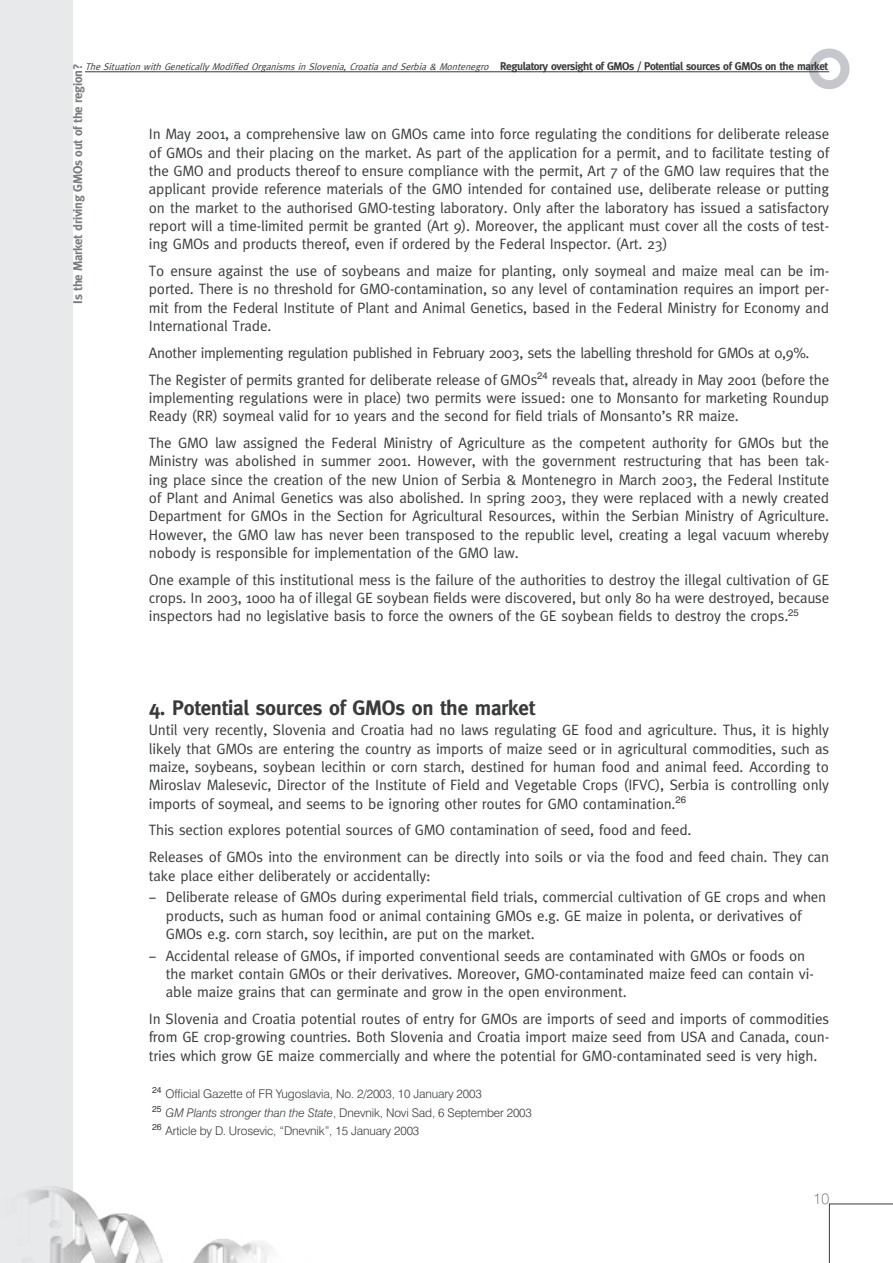
<style>
.page{position:relative;width:893px;height:1263px;background:#fff}
.page>*{position:absolute;margin:0;border:0;box-sizing:border-box;transform-origin:0 0}
.t1{font:700 21px "Meta";letter-spacing:-.01em;color:#383a3b}
.t2{font:15px/18.3px "Meta";letter-spacing:-.01em;color:#383a3b;text-align:justify}
.t3{font:100 15px "A Helvetica";color:#383a3b}
.t4{font:700 12.75px "Meta";letter-spacing:-.025em;color:#787b7f}
.t5{font:300 12px/18.6px "A Helvetica";letter-spacing:-.01em;color:#383a3b}
.t6{font:italic 9.75px "Meta";color:#383a3b}
.s1{font-weight:700;font-style:normal;font-size:11.25px}
.s2{font-style:italic}
</style>
<div class="page">
<div style="left:809px;top:48px;width:40px;height:41px;border:9px solid #c5c7cc;border-radius:50%"></div>
<div style="left:0;top:0;width:72px;height:1263px;background:#e8e9eb"></div>
<svg style="left:829px;top:1203px;width:64px;height:60px"></svg>
<img style="left:24px;top:1186px;width:248px;height:77px">
<hr style="left:85px;top:72px;width:744px;height:1px;background:#383a3b">
<p class="t6" style="left:85px;top:61px;width:744px">TheSituationwithGeneticallyModifiedOrganismsinSlovenia,CroatiaandSerbia&amp; Montenegro <span class="s1">R e g u la to ry ove rs i g h t o f G M O s / P o te n ti a l s o u rce s o f G M O s o n t h e m a rke t</span></p>
<p class="t4" style="left:70px;top:304px;width:241px;rotate:-90deg">Is the Market driving GMOs out of the region?</p>
<p class="t2" style="left:149px;top:125px;width:682px">In May 2001, a comprehensive law on GMOs came into force regulating the conditions for deliberate release of GMOs and their placing on the market. As part of the application for a permit, and to facilitate testing of the GMO and products thereof to ensure compliance with the permit, Art 7 of the GMO law requires that the applicant provide reference materials of the GMO intended for contained use, deliberate release or putting on the market to the authorised GMO-testing laboratory. Only after the laboratory has issued a satisfactory report will a time-limited permit be granted (Art 9). Moreover, the applicant must cover all the costs of test&shy;ing GMOs and products thereof, even if ordered by the Federal Inspector. (Art. 23)</p>
<p class="t2" style="left:149px;top:262px;width:682px">To ensure against the use of soybeans and maize for planting, only soymeal and maize meal can be im&shy;ported. There is no threshold for GMO-contamination, so any level of contamination requires an import per&shy;mit from the Federal Institute of Plant and Animal Genetics, based in the Federal Ministry for Economy and International Trade.</p>
<p class="t2" style="left:149px;top:339px;width:682px;line-height:26.8px">Another implementing regulation published in February 2003, sets the labelling threshold for GMOs at 0,9%.<br>The Register of permits granted for deliberate release of GMOs<sup>24</sup> reveals that, already in May 2001 (before the</p>
<p class="t2" style="left:149px;top:388px;width:682px">implementing regulations were in place) two permits were issued: one to Monsanto for marketing Roundup<br>Ready (RR) soymeal valid for 10 years and the second for field trials of Monsanto’s RR maize.</p>
<p class="t2" style="left:149px;top:434px;width:682px">The GMO law assigned the Federal Ministry of Agriculture as the competent authority for GMOs but the Ministry was abolished in summer 2001. However, with the government restructuring that has been tak&shy;ing place since the creation of the new Union of Serbia &amp; Montenegro in March 2003, the Federal Institute of Plant and Animal Genetics was also abolished. In spring 2003, they were replaced with a newly created Department for GMOs in the Section for Agricultural Resources, within the Serbian Ministry of Agriculture.<br>However, the GMO law has never been transposed to the republic level, creating a legal vacuum whereby nobody is responsible for implementation of the GMO law.</p>
<p class="t2" style="left:149px;top:570px;width:682px">One example of this institutional mess is the failure of the authorities to destroy the illegal cultivation of GE crops. In 2003, 1000 ha of illegal GE soybean fields were discovered, but only 80 ha were destroyed, because inspectors had no legislative basis to force the owners of the GE soybean fields to destroy the crops.<sup>25</sup></p>
<h1 class="t1" style="left:149px;top:695px;width:388px">4. Potential sources of GMOs on the market</h1>
<p class="t2" style="left:149px;top:721px;width:682px">Until very recently, Slovenia and Croatia had no laws regulating GE food and agriculture. Thus, it is highly likely that GMOs are entering the country as imports of maize seed or in agricultural commodities, such as maize, soybeans, soybean lecithin or corn starch, destined for human food and animal feed. According to Miroslav Malesevic, Director of the Institute of Field and Vegetable Crops (IFVC), Serbia is controlling only imports of soymeal, and seems to be ignoring other routes for GMO contamination.<sup>26</sup></p>
<p class="t2" style="left:149px;top:816px;width:682px;line-height:26.8px">This section explores potential sources of GMO contamination of seed, food and feed.<br>Releases of GMOs into the environment can be directly into soils or via the food and feed chain. They can</p>
<p class="t2" style="left:149px;top:866px;width:283px">take place either deliberately or accidentally:</p>
<p class="t2" style="left:166px;top:888px;width:662px;text-align:left;text-indent:-17px">– Deliberate release of GMOs during experimental field trials, commercial cultivation of GE crops and when products, such as human food or animal containing GMOs e.g. GE maize in polenta, or derivatives of<br>GMOs e.g. corn starch, soy lecithin, are put on the market.</p>
<p class="t2" style="left:166px;top:946px;width:650px;text-align:left;text-indent:-17px">– Accidental release of GMOs, if imported conventional seeds are contaminated with GMOs or foods on the market contain GMOs or their derivatives. Moreover, GMO-contaminated maize feed can contain vi&shy;able maize grains that can germinate and grow in the open environment.</p>
<p class="t2" style="left:149px;top:1009px;width:682px">In Slovenia and Croatia potential routes of entry for GMOs are imports of seed and imports of commodities from GE crop-growing countries. Both Slovenia and Croatia import maize seed from USA and Canada, coun&shy;tries which grow GE maize commercially and where the potential for GMO-contaminated seed is very high.</p>
<p class="t5" style="left:152px;top:1084px;width:381px"><sup>24</sup> Official Gazette of FR Yugoslavia, No. 2/2003, 10 January 2003<br><sup>25</sup> <span class="s2">GM Plants stronger than the State</span>, Dnevnik, Novi Sad, 6 September 2003<br><sup>26</sup> Article by D. Urosevic, “Dnevnik”, 15 January 2003</p>
<p class="t3" style="left:814px;top:1189px;width:17px">10</p>
</div>
